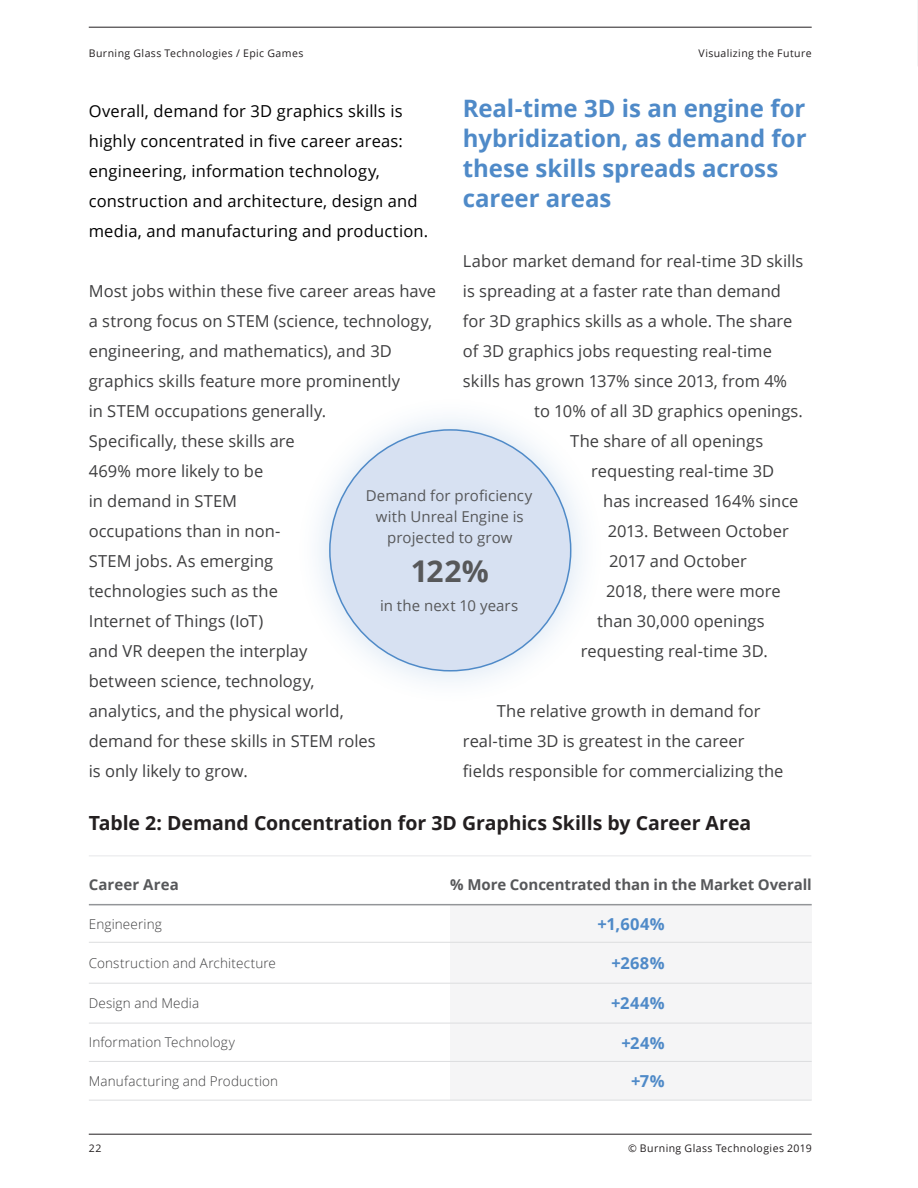
<style>
.page{position:relative;width:918px;height:1188px;background:#fff}
.page>*{position:absolute;margin:0;border:0;box-sizing:border-box;transform-origin:0 0}
.t1{font:700 30px "Open Sans";color:#57585a}
.t2{font:700 24px/30px "Open Sans";letter-spacing:-.005em;color:#4f8ac8}
.t3{font:700 19.5px "Open Sans";letter-spacing:-.005em;color:#231f20}
.t4{font:16.5px/30px "Open Sans";color:#3e3e3f}
.t5{font:16.5px/30px "Open Sans";letter-spacing:.01em;color:#000}
.t6{font:700 16.5px "Open Sans";letter-spacing:.035em;color:#4f8ac8}
.t7{font:15px/21px "Open Sans";letter-spacing:.005em;color:#57585a;text-align:center}
.t8{font:700 15px "Open Sans";letter-spacing:-.005em;color:#57585a}
.t9{font:300 13.5px "Open Sans";letter-spacing:.01em;color:#3e3e3f}
.t10{font:10.5px "Open Sans";letter-spacing:.04em;color:#231f20}
</style>
<div class="page">
<hr style="left:917px;top:0;width:1px;height:66px;background:#e6e7e9">
<hr style="left:89px;top:27px;width:723px;height:1px;background:#231f20">
<hr style="left:89px;top:1134px;width:723px;height:1px;background:#231f20">
<hr style="left:89px;top:855px;width:722px;height:1px;background:#e6e7e9">
<div style="left:450px;top:904px;width:362px;height:195px;background:#f5f5f6"></div>
<hr style="left:89px;top:904px;width:723px;height:1px;background:#939598">
<hr style="left:89px;top:942px;width:723px;height:1px;background:#dcdddf">
<hr style="left:89px;top:983px;width:723px;height:1px;background:#dcdddf">
<hr style="left:89px;top:1023px;width:723px;height:1px;background:#dcdddf">
<hr style="left:89px;top:1061px;width:723px;height:1px;background:#dcdddf">
<hr style="left:89px;top:1100px;width:723px;height:1px;background:#dcdddf">
<div style="left:294px;top:394px;width:312px;height:312px;background:#4f8ac8;opacity:.25"></div>
<div style="left:330px;top:430px;width:241px;height:241px;background:#d7e1f2;border-radius:50%"></div>
<p class="t10" style="left:89px;top:46px;width:216px">Burning Glass Technologies / Epic Games</p>
<p class="t10" style="left:698px;top:46px;width:115px">Visualizing the Future</p>
<p class="t5" style="left:89px;top:96px;width:341px">Overall, demand for 3D graphics skills is highly concentrated in five career areas: engineering, information technology, construction and architecture, design and media, and manufacturing and production.</p>
<h2 class="t2" style="left:463px;top:93px;width:345px">Real-time 3D is an engine for hybridization, as demand for these skills spreads across career areas</h2>
<p class="t4" style="left:463px;top:246px;width:342px">Labor market demand for real-time 3D skills</p>
<p class="t4" style="left:463px;top:276px;width:320px">is spreading at a faster rate than demand</p>
<p class="t4" style="left:463px;top:306px;width:331px">for 3D graphics skills as a whole. The share</p>
<p class="t4" style="left:463px;top:336px;width:310px">of 3D graphics jobs requesting real-time</p>
<p class="t4" style="left:463px;top:366px;width:326px">skills has grown 137% since 2013, from 4%</p>
<p class="t4" style="left:534px;top:396px;width:270px">to 10% of all 3D graphics openings.</p>
<p class="t4" style="left:570px;top:426px;width:194px">The share of all openings</p>
<p class="t4" style="left:591px;top:456px;width:185px">requesting real-time 3D</p>
<p class="t4" style="left:603px;top:486px;width:197px">has increased 164% since</p>
<p class="t4" style="left:608px;top:516px;width:183px">2013. Between October</p>
<p class="t4" style="left:609px;top:546px;width:139px">2017 and October</p>
<p class="t4" style="left:606px;top:576px;width:176px">2018, there were more</p>
<p class="t4" style="left:597px;top:606px;width:169px">than 30,000 openings</p>
<p class="t4" style="left:581px;top:636px;width:188px">requesting real-time 3D.</p>
<p class="t4" style="left:89px;top:276px;width:349px">Most jobs within these five career areas have a strong focus on STEM (science, technology, engineering, and mathematics), and 3D graphics skills feature more prominently<br>in STEM occupations generally.<br>Specifically, these skills are<br>469% more likely to be<br>in demand in STEM<br>occupations than in non-<br>STEM jobs. As emerging<br>technologies such as the<br>Internet of Things (IoT)<br>and VR deepen the interplay<br>between science, technology,<br>analytics, and the physical world,<br>demand for these skills in STEM roles<br>is only likely to grow.</p>
<p class="t7" style="left:366px;top:485px;width:168px">Demand for proficiency with Unreal Engine is projected to grow</p>
<h1 class="t1" style="left:411px;top:550px;width:80px">122%</h1>
<p class="t7" style="left:380px;top:595px;width:140px">in the next 10 years</p>
<p class="t4" style="left:463px;top:696px;width:322px;text-indent:34px">The relative growth in demand for real-time 3D is greatest in the career fields responsible for commercializing the</p>
<p class="t3" style="left:89px;top:809px;width:664px">Table 2: Demand Concentration for 3D Graphics Skills by Career Area</p>
<p class="t8" style="left:89px;top:874px;width:91px">Career Area</p>
<p class="t8" style="left:450px;top:874px;width:363px">% More Concentrated than in the Market Overall</p>
<p class="t9" style="left:89px;top:915px;width:74px">Engineering</p>
<p class="t6" style="left:598px;top:912px;width:69px">+1,604%</p>
<p class="t9" style="left:89px;top:954px;width:189px">Construction and Architecture</p>
<p class="t6" style="left:612px;top:951px;width:54px">+268%</p>
<p class="t9" style="left:89px;top:994px;width:112px">Design and Media</p>
<p class="t6" style="left:611px;top:992px;width:55px">+244%</p>
<p class="t9" style="left:89px;top:1033px;width:148px">Information Technology</p>
<p class="t6" style="left:621px;top:1031px;width:45px">+24%</p>
<p class="t9" style="left:89px;top:1072px;width:191px">Manufacturing and Production</p>
<p class="t6" style="left:631px;top:1069px;width:35px">+7%</p>
<p class="t10" style="left:89px;top:1141px;width:14px">22</p>
<p class="t10" style="left:628px;top:1141px;width:185px">© Burning Glass Technologies 2019</p>
</div>
